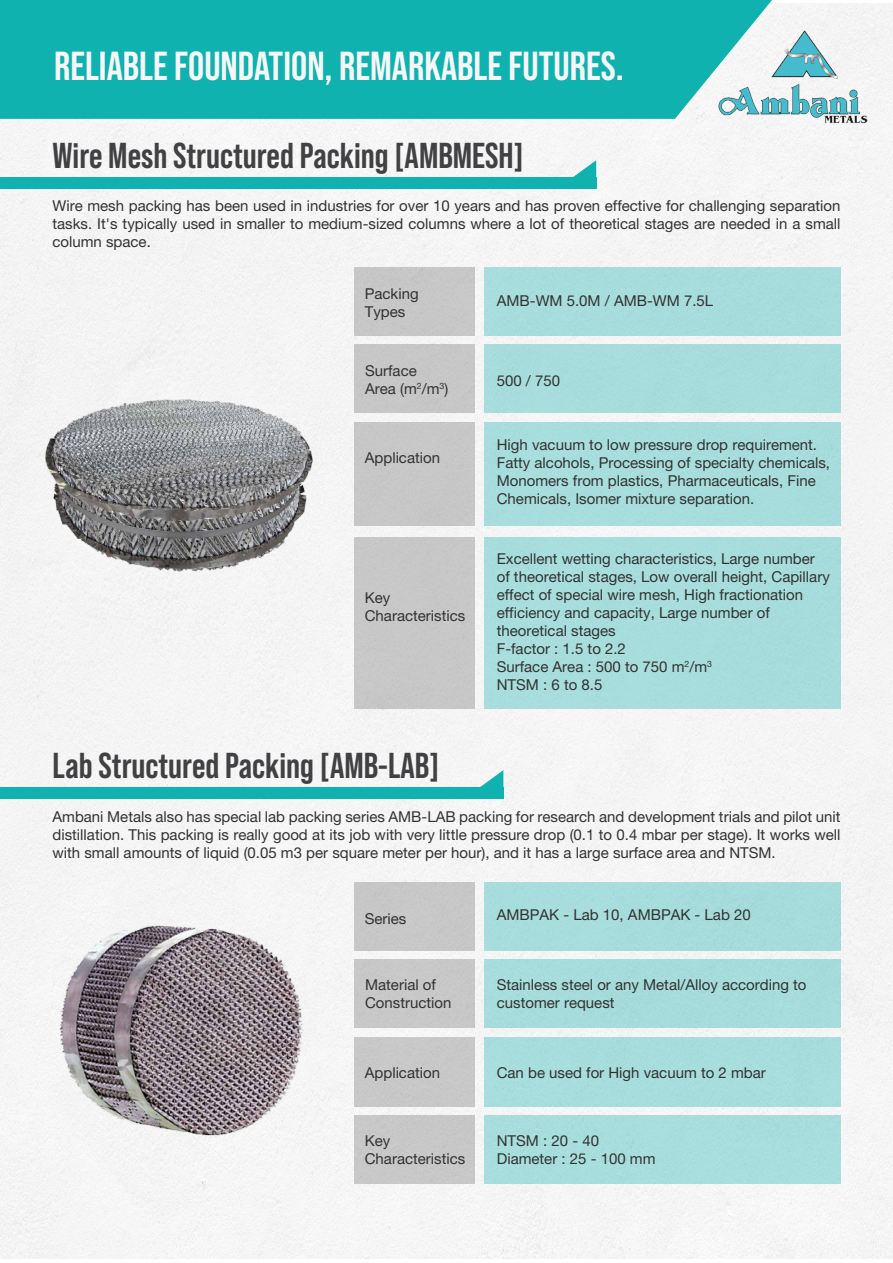
<style>
.page{position:relative;width:893px;height:1263px;background:#fff}
.page>*{position:absolute;margin:0;border:0;box-sizing:border-box;transform-origin:0 0}
.t1{font:700 40.5px "Bebas Neue Pro";color:#f6f6f6}
.t2{font:700 36px "Bebas Neue Pro";color:#414042}
.t3{font:15px/18px "Helvetica Neue LT 55 Rm";color:#333132}
</style>
<div class="page">
<div style="left:0;top:3px;width:893px;height:1255px;background:#f5f5f5"></div>
<div style="left:0;top:0;width:772px;height:119px;background:#0fb2ae"></div>
<div style="left:0;top:178px;width:596px;height:11px;background:#0fb2ae"></div>
<svg style="left:569px;top:160px;width:27px;height:18px"></svg>
<div style="left:484px;top:267px;width:356px;height:69px;background:#a6dddc"></div>
<div style="left:355px;top:267px;width:120px;height:69px;background:#c7c7c7"></div>
<div style="left:484px;top:345px;width:356px;height:68px;background:#a7dedd"></div>
<div style="left:355px;top:345px;width:120px;height:68px;background:#c6c6c6"></div>
<div style="left:484px;top:422px;width:356px;height:103px;background:#a7dedd"></div>
<div style="left:355px;top:422px;width:120px;height:103px;background:#c7c7c7"></div>
<div style="left:484px;top:537px;width:356px;height:171px;background:#a7dedd"></div>
<div style="left:355px;top:537px;width:120px;height:171px;background:#c7c7c7"></div>
<div style="left:0;top:787px;width:503px;height:12px;background:#0fb2ae"></div>
<svg style="left:476px;top:770px;width:27px;height:17px"></svg>
<div style="left:484px;top:882px;width:356px;height:68px;background:#a6dddc"></div>
<div style="left:355px;top:882px;width:120px;height:68px;background:#c7c7c7"></div>
<div style="left:484px;top:959px;width:356px;height:69px;background:#a6dddc"></div>
<div style="left:355px;top:959px;width:120px;height:69px;background:#c8c8c8"></div>
<div style="left:355px;top:1116px;width:120px;height:68px;background:#c8c8c8"></div>
<div style="left:484px;top:1037px;width:356px;height:70px;background:#a7dedd"></div>
<div style="left:355px;top:1037px;width:120px;height:70px;background:#c8c8c8"></div>
<div style="left:484px;top:1116px;width:356px;height:68px;background:#a8dfdd"></div>
<img style="left:21px;top:351px;width:309px;height:309px">
<img style="left:9px;top:872px;width:333px;height:334px">
<img style="left:713px;top:25px;width:155px;height:102px">
<h1 class="t1" style="left:54px;top:43px;width:571px">RELIABLE FOUNDATION, REMARKABLE FUTURES.</h1>
<h2 class="t2" style="left:53px;top:135px;width:472px">Wire Mesh Structured Packing [AMBMESH]</h2>
<p class="t3" style="left:52px;top:196px;width:789px;text-align:justify">Wire mesh packing has been used in industries for over 10 years and has proven effective for challenging separation tasks. It's typically used in smaller to medium-sized columns where a lot of theoretical stages are needed in a small column space.</p>
<p class="t3" style="left:365px;top:285px;width:55px">Packing<br>Types</p>
<p class="t3" style="left:497px;top:291px;width:218px">AMB-WM 5.0M / AMB-WM 7.5L</p>
<p class="t3" style="left:365px;top:361px;width:85px">Surface<br>Area (m<sup>2</sup>/m<sup>3</sup>)</p>
<p class="t3" style="left:497px;top:371px;width:65px">500 / 750</p>
<p class="t3" style="left:365px;top:448px;width:77px">Application</p>
<p class="t3" style="left:365px;top:589px;width:102px">Key<br>Characteristics</p>
<p class="t3" style="left:497px;top:435px;width:335px">High vacuum to low pressure drop requirement.<br>Fatty alcohols, Processing of specialty chemicals, Monomers from plastics, Pharmaceuticals, Fine Chemicals, Isomer mixture separation.</p>
<p class="t3" style="left:497px;top:550px;width:335px">Excellent wetting characteristics, Large number of theoretical stages, Low overall height, Capillary effect of special wire mesh, High fractionation efficiency and capacity, Large number of theoretical stages<br>F-factor : 1.5 to 2.2<br>Surface Area : 500 to 750 m<sup>2</sup>/m<sup>3<br></sup>NTSM : 6 to 8.5</p>
<h2 class="t2" style="left:53px;top:745px;width:388px">Lab Structured Packing [AMB-LAB]</h2>
<p class="t3" style="left:52px;top:807px;width:789px;text-align:justify">Ambani Metals also has special lab packing series AMB-LAB packing for research and development trials and pilot unit distillation. This packing is really good at its job with very little pressure drop (0.1 to 0.4 mbar per stage). It works well with small amounts of liquid (0.05 m3 per square meter per hour), and it has a large surface area and NTSM.</p>
<p class="t3" style="left:365px;top:909px;width:43px">Series</p>
<p class="t3" style="left:497px;top:906px;width:255px">AMBPAK - Lab 10, AMBPAK - Lab 20</p>
<p class="t3" style="left:365px;top:976px;width:88px">Material of<br>Construction</p>
<p class="t3" style="left:497px;top:975px;width:311px">Stainless steel or any Metal/Alloy according to customer request</p>
<p class="t3" style="left:365px;top:1063px;width:77px">Application</p>
<p class="t3" style="left:497px;top:1063px;width:270px">Can be used for High vacuum to 2 mbar</p>
<p class="t3" style="left:365px;top:1132px;width:102px">Key<br>Characteristics</p>
<p class="t3" style="left:497px;top:1131px;width:160px">NTSM : 20 - 40<br>Diameter : 25 - 100 mm</p>
</div>
